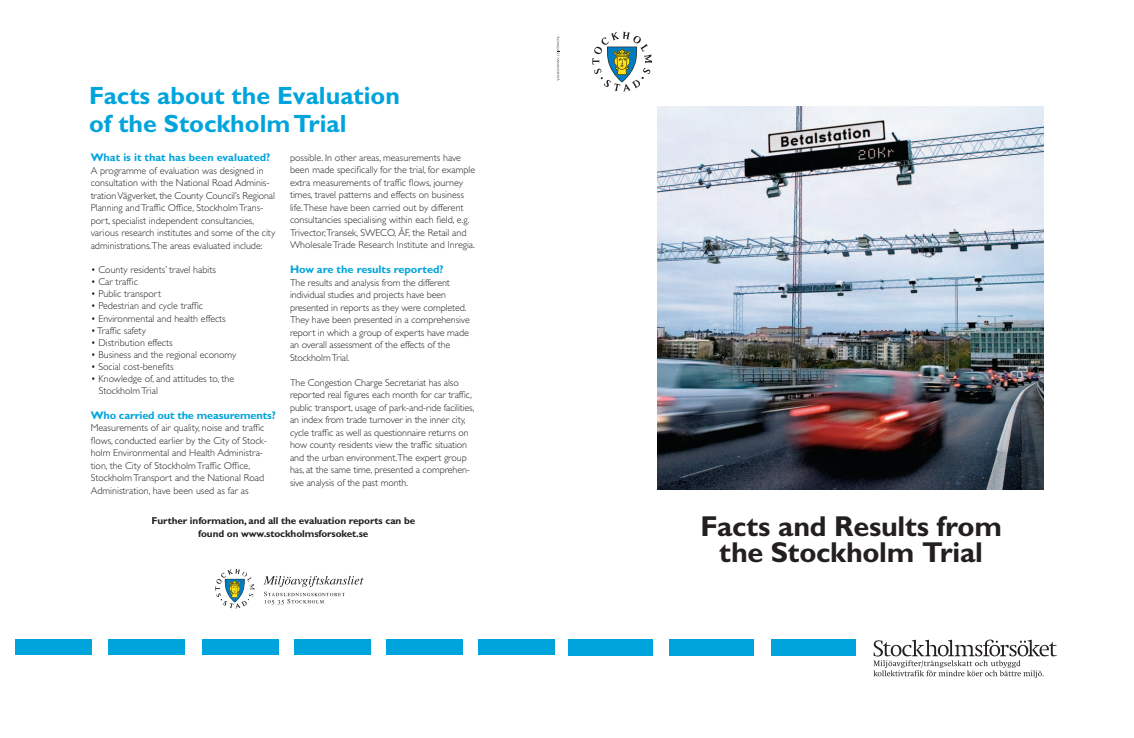
<style>
.page{position:relative;width:1134px;height:738px;background:#fff}
.page>*{position:absolute;margin:0;border:0;box-sizing:border-box;transform-origin:0 0}
.t1{font:700 28.8px/25.6px "Gill Sans Std";letter-spacing:-.01em;color:#231f20;text-align:center}
.t2{font:700 25px/28px "Gill Sans";color:#00a4dc}
.t3{font:700 11px "Gill Sans";color:#00a4dc}
.t4{font:300 10px/12.5px "Gill Sans";color:#231f20}
.t5{font:700 10px/12.5px "Gill Sans";letter-spacing:-.01em;color:#231f20;text-align:center}
</style>
<div class="page">
<img style="left:658px;top:107px;width:385px;height:382px">
<div style="left:772px;top:639px;width:84px;height:16px;background:#00a4dc"></div>
<div style="left:670px;top:639px;width:84px;height:16px;background:#00a4dc"></div>
<div style="left:568px;top:639px;width:84px;height:16px;background:#00a4dc"></div>
<svg style="left:873px;top:639px;width:184px;height:38px"></svg>
<svg style="left:264px;top:575px;width:99px;height:29px"></svg>
<svg style="left:592px;top:32px;width:60px;height:59px"></svg>
<svg style="left:215px;top:569px;width:32px;height:39px"></svg>
<div style="left:202px;top:639px;width:76px;height:15px;background:#00a4dc"></div>
<div style="left:294px;top:639px;width:76px;height:15px;background:#00a4dc"></div>
<div style="left:386px;top:639px;width:77px;height:15px;background:#00a4dc"></div>
<div style="left:479px;top:639px;width:76px;height:15px;background:#00a4dc"></div>
<div style="left:16px;top:639px;width:76px;height:15px;background:#00a4dc"></div>
<div style="left:108px;top:639px;width:76px;height:15px;background:#00a4dc"></div>
<svg style="left:557px;top:37px;width:3px;height:43px"></svg>
<img style="left:233px;top:571px;width:22px;height:28px">
<h2 class="t2" style="left:89px;top:81px;width:312px">Facts about the Evaluation of the Stockholm Trial</h2>
<p class="t3" style="left:91px;top:151px;width:181px">What is it that has been evaluated?</p>
<p class="t4" style="left:91px;top:164px;width:186px">A programme of evaluation was designed in consultation with the National Road Adminis&shy;tration Vägverket, the County Council’s Regional Planning and Traffic Office, Stockholm Trans&shy;port, specialist independent consultancies, various research institutes and some of the city administrations.The areas evaluated include:</p>
<p class="t4" style="left:91px;top:264px;width:127px">• County residents’ travel habits</p>
<p class="t4" style="left:91px;top:276px;width:49px">• Car traffic</p>
<p class="t4" style="left:91px;top:288px;width:72px">• Public transport</p>
<p class="t4" style="left:91px;top:300px;width:114px">• Pedestrian and cycle traffic</p>
<p class="t4" style="left:91px;top:312px;width:137px">• Environmental and health effects</p>
<p class="t4" style="left:91px;top:324px;width:57px">• Traffic safety</p>
<p class="t4" style="left:91px;top:336px;width:83px">• Distribution effects</p>
<p class="t4" style="left:91px;top:348px;width:147px">• Business and the regional economy</p>
<p class="t4" style="left:91px;top:360px;width:85px">• Social cost-benefits</p>
<p class="t4" style="left:99px;top:372px;width:137px;line-height:12px;text-indent:-8px">• Knowledge of, and attitudes to, the<br>Stockholm Trial</p>
<p class="t3" style="left:91px;top:408px;width:187px">Who carried out the measurements?</p>
<p class="t4" style="left:91px;top:421px;width:178px">Measurements of air quality, noise and traffic flows, conducted earlier by the City of Stock&shy;holm Environmental and Health Administra&shy;tion, the City of Stockholm Traffic Office, Stockholm Transport and the National Road Administration, have been used as far as</p>
<p class="t4" style="left:290px;top:151px;width:187px">possible. In other areas, measurements have been made specifically for the trial, for example extra measurements of traffic flows, journey times, travel patterns and effects on business life.These have been carried out by different consultancies specialising within each field, e.g.<br>Trivector,Transek, SWECO, ÅF, the Retail and Wholesale Trade Research Institute and Inregia.</p>
<p class="t3" style="left:290px;top:263px;width:155px">How are the results reported?</p>
<p class="t4" style="left:290px;top:276px;width:181px">The results and analysis from the different individual studies and projects have been presented in reports as they were completed.<br>They have been presented in a comprehensive report in which a group of experts have made an overall assessment of the effects of the Stockholm Trial.</p>
<p class="t4" style="left:290px;top:376px;width:186px">The Congestion Charge Secretariat has also reported real figures each month for car traffic, public transport, usage of park-and-ride facilities, an index from trade turnover in the inner city, cycle traffic as well as questionnaire returns on how county residents view the traffic situation and the urban environment.The expert group has, at the same time, presented a comprehen&shy;sive analysis of the past month.</p>
<p class="t5" style="left:151px;top:514px;width:265px">Further information, and all the evaluation reports can be found on www.stockholmsforsoket.se</p>
<h1 class="t1" style="left:700px;top:513px;width:303px">Facts and Results from the Stockholm Trial</h1>
</div>
